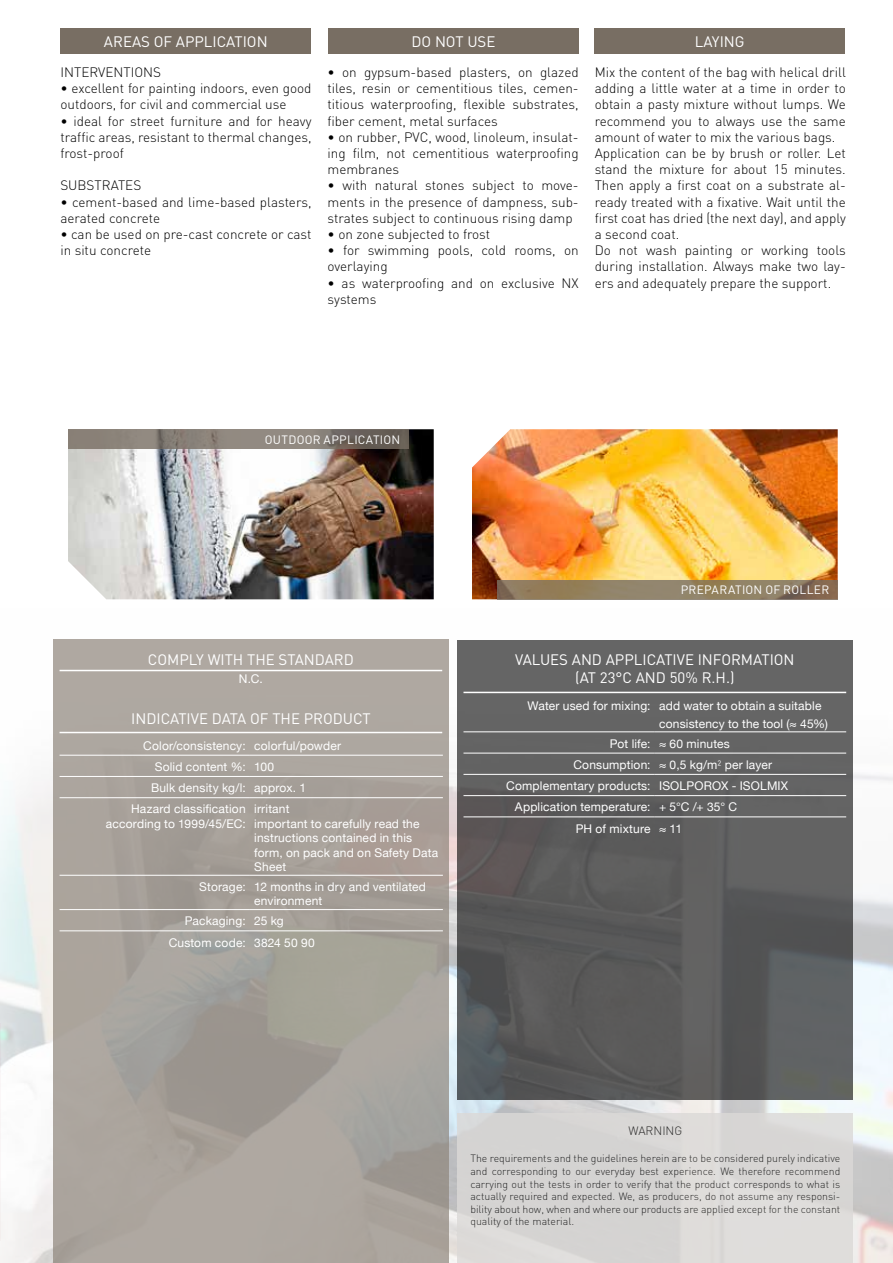
<style>
.page{position:relative;width:893px;height:1263px;background:#fff}
.page>*{position:absolute;margin:0;border:0;box-sizing:border-box;transform-origin:0 0}
.t1{font:15px/18px "DIN";color:#fff;text-align:center}
.t2{font:300 13.5px/16.2px "DIN";color:#000}
.t3{font:12px/14.4px "Helvetica Neue";letter-spacing:.015em;color:#fff}
.t4{font:12px "DIN";letter-spacing:.02em;color:#fff}
.t5{font:300 12px "DIN";color:#000}
.t6{font:300 10.5px/12.6px "DIN";color:#000;text-align:justify}
.s1{font-family:"DIN";font-weight:300}
</style>
<div class="page">
<img style="left:0;top:639px;width:893px;height:624px">
<div style="left:457px;top:640px;width:396px;height:460px;background:linear-gradient(to bottom,#676666,#555657)"></div>
<svg style="left:53px;top:640px;width:396px;height:623px;background:#a8a29b"></svg>
<svg style="left:0;top:1023px;width:1px;height:218px"></svg>
<img style="left:68px;top:429px;width:366px;height:170px">
<img style="left:472px;top:429px;width:366px;height:170px">
<svg style="left:68px;top:429px;width:340px;height:20px;background:#837b73"></svg>
<svg style="left:497px;top:580px;width:341px;height:19px;background:#8e7c60"></svg>
<div style="left:458px;top:1113px;width:395px;height:150px;background:#dbd9d7"></div>
<div style="left:60px;top:28px;width:251px;height:26px;background:#786e63"></div>
<div style="left:328px;top:28px;width:251px;height:26px;background:#786e63"></div>
<div style="left:594px;top:28px;width:251px;height:26px;background:#786e63"></div>
<hr style="left:463px;top:692px;width:383px;height:1px;background:#fff">
<hr style="left:60px;top:670px;width:382px;height:1px;background:#fff">
<hr style="left:60px;top:732px;width:382px;height:1px;background:#fff">
<hr style="left:60px;top:755px;width:190px;height:1px;background:#fff">
<hr style="left:250px;top:755px;width:193px;height:1px;background:#fff">
<hr style="left:60px;top:776px;width:190px;height:1px;background:#fff">
<hr style="left:250px;top:776px;width:193px;height:1px;background:#fff">
<hr style="left:60px;top:797px;width:190px;height:1px;background:#fff">
<hr style="left:250px;top:797px;width:193px;height:1px;background:#fff">
<hr style="left:60px;top:875px;width:190px;height:1px;background:#fff">
<hr style="left:250px;top:875px;width:193px;height:1px;background:#fff">
<hr style="left:60px;top:909px;width:190px;height:1px;background:#fff">
<hr style="left:250px;top:909px;width:193px;height:1px;background:#fff">
<hr style="left:60px;top:930px;width:190px;height:1px;background:#fff">
<hr style="left:250px;top:930px;width:193px;height:1px;background:#fff">
<hr style="left:655px;top:731px;width:191px;height:1px;background:#fff">
<hr style="left:655px;top:753px;width:191px;height:1px;background:#fff">
<hr style="left:655px;top:774px;width:191px;height:1px;background:#fff">
<hr style="left:655px;top:795px;width:191px;height:1px;background:#fff">
<hr style="left:655px;top:816px;width:191px;height:1px;background:#fff">
<hr style="left:463px;top:731px;width:192px;height:1px;background:#fff">
<hr style="left:463px;top:753px;width:192px;height:1px;background:#fff">
<hr style="left:463px;top:774px;width:192px;height:1px;background:#fff">
<hr style="left:463px;top:795px;width:192px;height:1px;background:#fff">
<hr style="left:463px;top:816px;width:192px;height:1px;background:#fff">
<p class="t1" style="left:104px;top:33px;width:165px">AREAS OF APPLICATION</p>
<p class="t1" style="left:411px;top:33px;width:86px">DO NOT USE</p>
<p class="t1" style="left:695px;top:33px;width:51px">LAYING</p>
<p class="t2" style="left:60px;top:64px;width:102px">INTERVENTIONS</p>
<p class="t2" style="left:60px;top:80px;width:253px">• excellent for painting indoors, even good outdoors, for civil and commercial use</p>
<p class="t2" style="left:60px;top:113px;width:253px;text-align:justify">• ideal for street furniture and for heavy traffic areas, resistant to thermal changes, frost-proof</p>
<p class="t2" style="left:60px;top:177px;width:82px">SUBSTRATES</p>
<p class="t2" style="left:60px;top:194px;width:253px">• cement-based and lime-based plasters, aerated concrete</p>
<p class="t2" style="left:60px;top:226px;width:253px">• can be used on pre-cast concrete or cast in situ concrete</p>
<p class="t2" style="left:328px;top:64px;width:253px;text-align:justify">• on gypsum-based plasters, on glazed tiles, resin or cementitious tiles, cemen&shy;titious waterproofing, flexible substrates, fiber cement, metal surfaces</p>
<p class="t2" style="left:328px;top:129px;width:253px;text-align:justify">• on rubber, PVC, wood, linoleum, insulat&shy;ing film, not cementitious waterproofing membranes</p>
<p class="t2" style="left:328px;top:177px;width:253px;text-align:justify">• with natural stones subject to move&shy;ments in the presence of dampness, sub&shy;strates subject to continuous rising damp</p>
<p class="t2" style="left:328px;top:226px;width:164px">• on zone subjected to frost</p>
<p class="t2" style="left:328px;top:242px;width:253px">• for swimming pools, cold rooms, on overlaying</p>
<p class="t2" style="left:328px;top:275px;width:253px">• as waterproofing and on exclusive NX systems</p>
<p class="t2" style="left:595px;top:64px;width:253px">Mix the content of the bag with helical drill adding a little water at a time in order to obtain a pasty mixture without lumps. We recommend you to always use the same amount of water to mix the various bags.<br>Application can be by brush or roller. Let stand the mixture for about 15 minutes.<br>Then apply a first coat on a substrate al&shy;ready treated with a fixative. Wait until the first coat has dried (the next day), and apply a second coat.<br>Do not wash painting or working tools during installation. Always make two lay&shy;ers and adequately prepare the support.</p>
<p class="t4" style="left:265px;top:432px;width:137px">OUTDOOR APPLICATION</p>
<p class="t1" style="left:148px;top:650px;width:207px">COMPLY WITH THE STANDARD</p>
<p class="t3" style="left:239px;top:672px;width:25px">N.C.</p>
<p class="t1" style="left:131px;top:710px;width:241px">INDICATIVE DATA OF THE PRODUCT</p>
<p class="t3" style="left:143px;top:739px;width:199px">Color/consistency: colorful/powder</p>
<p class="t3" style="left:155px;top:760px;width:121px">Solid content %: 100</p>
<p class="t3" style="left:151px;top:781px;width:157px">Bulk density kg/l: approx. 1</p>
<p class="t3" style="left:131px;top:803px;width:116px">Hazard classification</p>
<p class="t3" style="left:106px;top:817px;width:141px">according to 1999/45/EC:</p>
<p class="t3" style="left:254px;top:803px;width:186px">irritant<br>important to carefully read the instructions contained in this form, on pack and on Safety Data<br>Sheet</p>
<p class="t3" style="left:254px;top:880px;width:173px;text-indent:-55px">Storage: 12 months in dry and ventilated environment</p>
<p class="t3" style="left:169px;top:911px;width:148px;line-height:21.3px;text-indent:16px">Packaging: 25 kg<br>Custom code: 3824 50 90</p>
<p class="t4" style="left:681px;top:583px;width:150px">PREPARATION OF ROLLER</p>
<p class="t1" style="left:515px;top:650px;width:281px">VALUES AND APPLICATIVE INFORMATION (AT 23°C AND 50% R.H.)</p>
<p class="t3" style="left:659px;top:697px;width:170px;line-height:18px;text-indent:-132px">Water used for mixing: add water to obtain a suitable consistency to the tool (≈ 45%)</p>
<p class="t3" style="left:610px;top:737px;width:122px">Pot life: ≈ 60 minutes</p>
<p class="t3" style="left:573px;top:758px;width:200px">Consumption: ≈ 0,5 kg/m<span class="s1">²</span> per layer</p>
<p class="t3" style="left:506px;top:779px;width:283px">Complementary products: ISOLPOROX - ISOLMIX</p>
<p class="t3" style="left:515px;top:800px;width:224px">Application temperature: + 5°C /+ 35° C</p>
<p class="t3" style="left:576px;top:822px;width:108px">PH of mixture ≈ 11</p>
<p class="t5" style="left:628px;top:1123px;width:55px">WARNING</p>
<p class="t6" style="left:470px;top:1152px;width:371px">The requirements and the guidelines herein are to be considered purely indicative and corresponding to our everyday best experience. We therefore recommend carrying out the tests in order to verify that the product corresponds to what is actually required and expected. We, as producers, do not assume any responsi&shy;bility about how, when and where our products are applied except for the constant quality of the material.</p>
</div>
